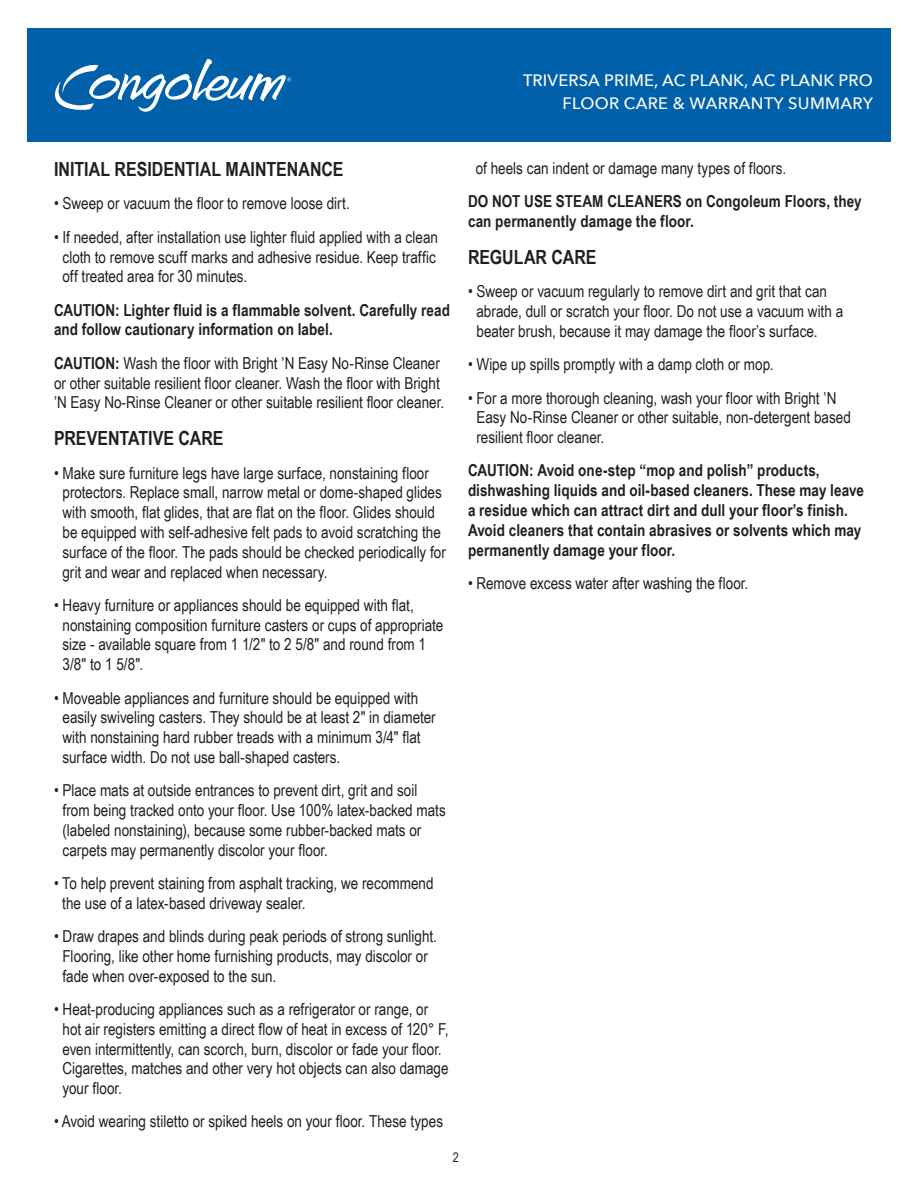
<style>
.page{position:relative;width:918px;height:1188px;background:#fff}
.page>*{position:absolute;margin:0;border:0;box-sizing:border-box;transform-origin:0 0}
.INSTRUCT_SUBHEAD{font:700 19.5px "Arial Narrow";color:#231f20}
.INSTRUCT_SUBHEAD-2{font:16.5px/19.8px "Arial Narrow";color:#231f20}
.INSTRUCT_SUBHEAD-3{font:700 16.5px/19.8px "Arial Narrow";letter-spacing:.005em;color:#231f20}
.t1{font:500 16.5px "Avenir Next";letter-spacing:.01em;color:#fff}
.AS_Bodycopy_1{font:13.2px "Arial Narrow";color:#231f20}
.s1{font-weight:700}
</style>
<div class="page">
<div style="left:27px;top:28px;width:864px;height:113px;background:#0060a9"></div>
<svg style="left:55px;top:59px;width:236px;height:53px"></svg>
<p class="t1" style="left:523px;top:66px;width:351px">TRIVERSA PRIME, AC PLANK, AC PLANK PRO</p>
<p class="t1" style="left:562px;top:89px;width:312px">FLOOR CARE &amp; WARRANTY SUMMARY</p>
<p class="INSTRUCT_SUBHEAD" style="left:54px;top:155px;width:291px">INITIAL RESIDENTIAL MAINTENANCE</p>
<p class="INSTRUCT_SUBHEAD-2" style="left:54px;top:193px;width:297px">• Sweep or vacuum the floor to remove loose dirt.</p>
<p class="INSTRUCT_SUBHEAD-2" style="left:62px;top:226px;width:377px;text-indent:-8px">• If needed, after installation use lighter fluid applied with a clean cloth to remove scuff marks and adhesive residue. Keep traffic off treated area for 30 minutes.</p>
<p class="INSTRUCT_SUBHEAD-3" style="left:54px;top:299px;width:397px">CAUTION: Lighter fluid is a flammable solvent. Carefully read and follow cautionary information on label.</p>
<p class="INSTRUCT_SUBHEAD-2" style="left:54px;top:352px;width:392px"><span class="s1">CAUTION:</span> Wash the floor with Bright ’N Easy No-Rinse Cleaner or other suitable resilient floor cleaner. Wash the floor with Bright ’N Easy No-Rinse Cleaner or other suitable resilient floor cleaner.</p>
<p class="INSTRUCT_SUBHEAD" style="left:54px;top:424px;width:171px">PREVENTATIVE CARE</p>
<p class="INSTRUCT_SUBHEAD-2" style="left:62px;top:462px;width:385px;text-indent:-8px">• Make sure furniture legs have large surface, nonstaining floor protectors. Replace small, narrow metal or dome-shaped glides with smooth, flat glides, that are flat on the floor. Glides should be equipped with self-adhesive felt pads to avoid scratching the surface of the floor. The pads should be checked periodically for grit and wear and replaced when necessary.</p>
<p class="INSTRUCT_SUBHEAD-2" style="left:62px;top:595px;width:383px;text-indent:-8px">• Heavy furniture or appliances should be equipped with flat, nonstaining composition furniture casters or cups of appropriate size - available square from 1 1/2" to 2 5/8" and round from 1<br>3/8" to 1 5/8".</p>
<p class="INSTRUCT_SUBHEAD-2" style="left:62px;top:687px;width:375px;text-indent:-8px">• Moveable appliances and furniture should be equipped with easily swiveling casters. They should be at least 2" in diameter with nonstaining hard rubber treads with a minimum 3/4" flat surface width. Do not use ball-shaped casters.</p>
<p class="INSTRUCT_SUBHEAD-2" style="left:62px;top:780px;width:385px;text-indent:-8px">• Place mats at outside entrances to prevent dirt, grit and soil from being tracked onto your floor. Use 100% latex-backed mats (labeled nonstaining), because some rubber-backed mats or carpets may permanently discolor your floor.</p>
<p class="INSTRUCT_SUBHEAD-2" style="left:62px;top:873px;width:373px;text-indent:-8px">• To help prevent staining from asphalt tracking, we recommend the use of a latex-based driveway sealer.</p>
<p class="INSTRUCT_SUBHEAD-2" style="left:62px;top:926px;width:376px;text-indent:-8px">• Draw drapes and blinds during peak periods of strong sunlight.<br>Flooring, like other home furnishing products, may discolor or fade when over-exposed to the sun.</p>
<p class="INSTRUCT_SUBHEAD-2" style="left:62px;top:999px;width:388px;text-indent:-8px">• Heat-producing appliances such as a refrigerator or range, or hot air registers emitting a direct flow of heat in excess of 120° F, even intermittently, can scorch, burn, discolor or fade your floor.<br>Cigarettes, matches and other very hot objects can also damage your floor.</p>
<p class="INSTRUCT_SUBHEAD-2" style="left:54px;top:1111px;width:391px">• Avoid wearing stiletto or spiked heels on your floor. These types</p>
<p class="AS_Bodycopy_1" style="left:453px;top:1148px;width:8px">2</p>
<p class="INSTRUCT_SUBHEAD-2" style="left:476px;top:158px;width:312px">of heels can indent or damage many types of floors.</p>
<p class="INSTRUCT_SUBHEAD-3" style="left:468px;top:191px;width:395px">DO NOT USE STEAM CLEANERS on Congoleum Floors, they can permanently damage the floor.</p>
<p class="INSTRUCT_SUBHEAD" style="left:468px;top:242px;width:130px">REGULAR CARE</p>
<p class="INSTRUCT_SUBHEAD-2" style="left:476px;top:281px;width:368px;text-indent:-8px">• Sweep or vacuum regularly to remove dirt and grit that can abrade, dull or scratch your floor. Do not use a vacuum with a beater brush, because it may damage the floor’s surface.</p>
<p class="INSTRUCT_SUBHEAD-2" style="left:468px;top:354px;width:307px">• Wipe up spills promptly with a damp cloth or mop.</p>
<p class="INSTRUCT_SUBHEAD-2" style="left:476px;top:387px;width:376px;text-indent:-8px">• For a more thorough cleaning, wash your floor with Bright ’N<br>Easy No-Rinse Cleaner or other suitable, non-detergent based resilient floor cleaner.</p>
<p class="INSTRUCT_SUBHEAD-3" style="left:468px;top:460px;width:397px">CAUTION: Avoid one-step “mop and polish” products, dishwashing liquids and oil-based cleaners. These may leave a residue which can attract dirt and dull your floor’s finish.<br>Avoid cleaners that contain abrasives or solvents which may permanently damage your floor.</p>
<p class="INSTRUCT_SUBHEAD-2" style="left:468px;top:573px;width:282px">• Remove excess water after washing the floor.</p>
</div>
